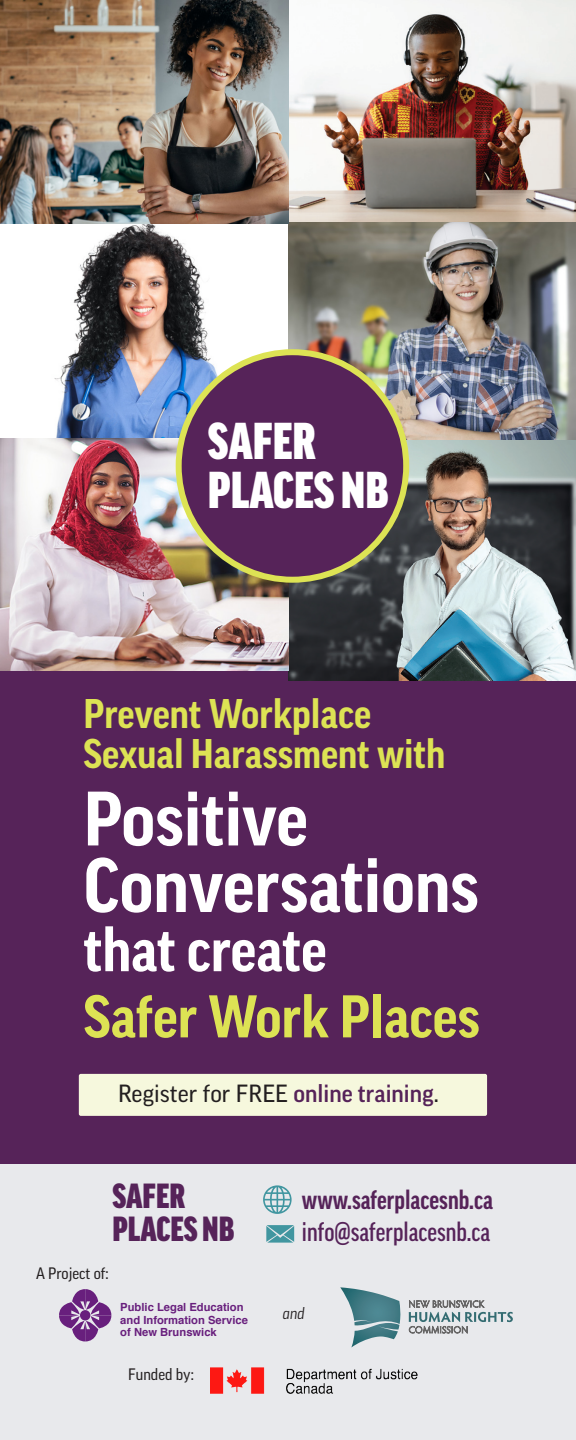
<style>
.page{position:relative;width:576px;height:1440px;background:#fff}
.page>*{position:absolute;margin:0;border:0;box-sizing:border-box;transform-origin:0 0}
.t1{font:700 74.2px "Good Pro Narr";color:#fff}
.t2{font:700 60.2px "Good Pro Narr";color:#fff}
.t3{font:700 58px "Good Pro Narr";color:#dde354}
.t4{font:900 condensed 50px/49px "Good Pro";color:#fff}
.t5{font:700 40px "Good Pro Narr";color:#dde354}
.t6{font:900 condensed 33.6px/33px "Good Pro";color:#562359}
.TEXT_headers{font:500 condensed 26px "Good Pro";color:#562359}
.TEXT_headers-2{font:700 condensed 26px "Good Pro";color:#562359}
.TEXT{font:24px "Good Pro News";color:#231f20}
.t7{font:16px "Good Pro Narr News";color:#231f20}
.t8{font:italic 16px "Good Pro Narr";color:#231f20}
.t9{font:700 11.2px/12.2px "Helvetica";color:#681f7d}
.s1{font-family:"Good Pro";font-weight:500;color:#562359}
</style>
<div class="page">
<div style="left:0;top:1135px;width:576px;height:305px;background:#e8e9ec"></div>
<img style="left:0;top:223px;width:288px;height:215px">
<div style="left:0;top:660px;width:576px;height:504px;background:#562359"></div>
<img style="left:210px;top:1367px;width:208px;height:26px">
<svg style="left:59px;top:1289px;width:52px;height:52px"></svg>
<div style="left:80px;top:1310px;width:10px;height:11px;background:#681f7d;border-radius:50%"></div>
<svg style="left:340px;top:1287px;width:61px;height:60px"></svg>
<svg style="left:409px;top:1300px;width:104px;height:34px"></svg>
<svg style="left:266px;top:1225px;width:28px;height:18px"></svg>
<svg style="left:263px;top:1185px;width:29px;height:29px"></svg>
<img style="left:288px;top:0;width:288px;height:680px">
<img style="left:0;top:438px;width:288px;height:232px">
<img style="left:0;top:0;width:288px;height:223px">
<div style="left:179px;top:352px;width:227px;height:228px;background:#562359;border-radius:50%"></div>
<div style="left:176px;top:349px;width:233px;height:234px;border:6px solid #dde354;border-radius:50%"></div>
<div style="left:79px;top:1074px;width:408px;height:42px;background:#f6f8dd;border-radius:2px"></div>
<p class="t4" style="left:208px;top:417px;width:183px">SAFER<br>PLACES NB</p>
<p class="t5" style="left:84px;top:691px;width:289px">Prevent Workplace</p>
<p class="t5" style="left:84px;top:731px;width:363px">Sexual Harassment with</p>
<p class="t1" style="left:84px;top:777px;width:226px">Positive</p>
<p class="t1" style="left:84px;top:844px;width:397px">Conversations</p>
<p class="t2" style="left:84px;top:916px;width:245px">that create</p>
<p class="t3" style="left:84px;top:984px;width:398px">Safer Work Places</p>
<p class="TEXT" style="left:118px;top:1080px;width:322px">Register for FREE <span class="s1">online training</span>.</p>
<p class="t6" style="left:112px;top:1180px;width:124px">SAFER<br>PLACES NB</p>
<p class="t7" style="left:36px;top:1264px;width:74px">A Project of:</p>
<p class="TEXT_headers-2" style="left:302px;top:1185px;width:192px">www.saferplacesnb.ca</p>
<p class="TEXT_headers" style="left:302px;top:1217px;width:190px">info@saferplacesnb.ca</p>
<p class="t9" style="left:120px;top:1302px;width:129px">Public Legal Education and Information Service of New Brunswick</p>
<p class="t8" style="left:283px;top:1304px;width:23px">and</p>
<p class="t7" style="left:128px;top:1366px;width:67px">Funded by:</p>
</div>
